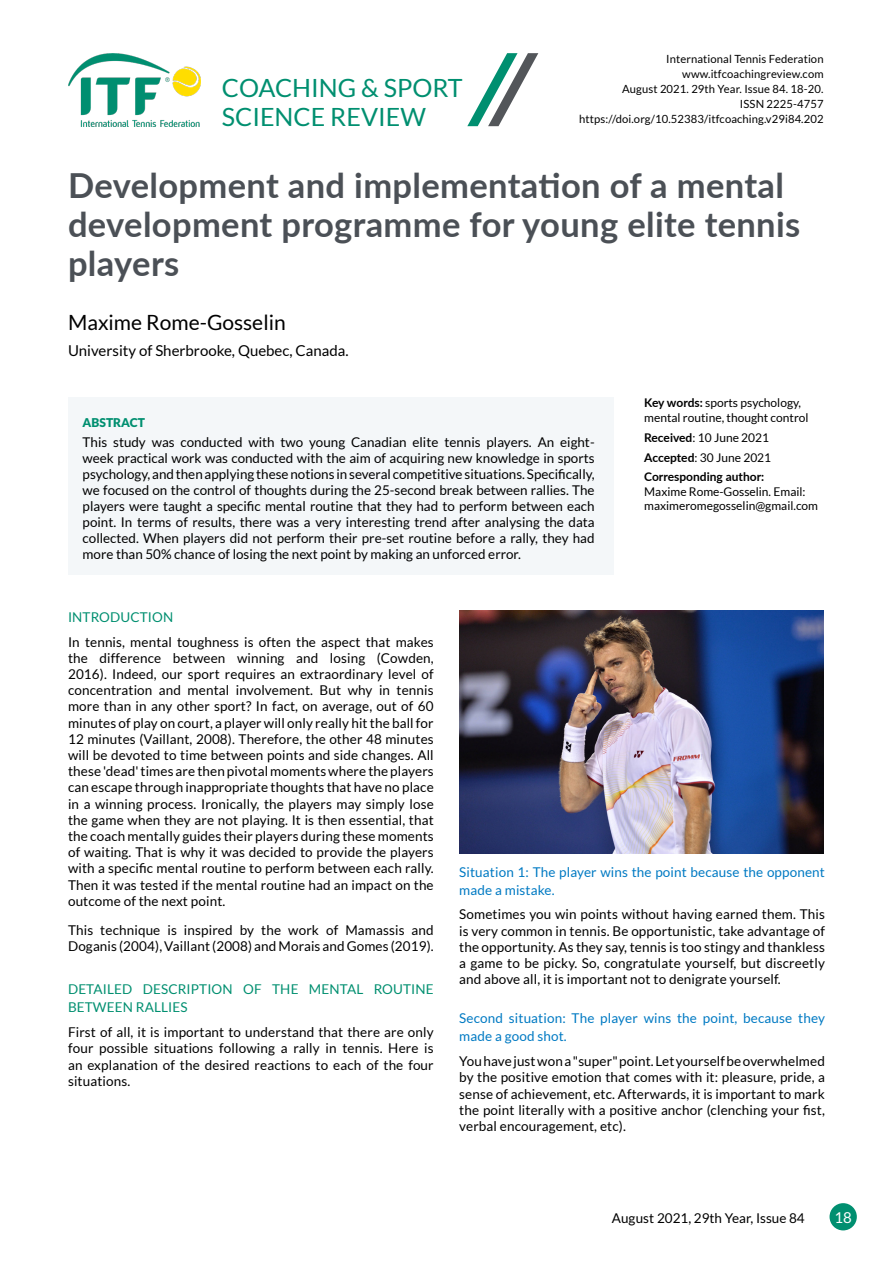
<style>
.page{position:relative;width:893px;height:1263px;background:#fff}
.page>*{position:absolute;margin:0;border:0;box-sizing:border-box;transform-origin:0 0}
.t1{font:700 34.5px/39px "Lato";letter-spacing:.01em;color:#4b5056}
.t2{font:25.05px/29px "Lato";color:#008f70}
.t3{font:21px "Lato";color:#000}
.t4{font:15px "Lato";color:#000}
.t5{font:15px "Lato";color:#fff}
.t6{font:13.5px/16.2px "Lato";letter-spacing:.01em;color:#000;text-align:justify}
.t7{font:13.5px/18px "Lato";letter-spacing:.01em;color:#007ac3}
.t8{font:13.5px/18px "Lato";letter-spacing:.01em;color:#008f70}
.t9{font:13.35px/16px "Lato";color:#000;text-align:justify}
.t10{font:900 12.15px "Lato";color:#008f70}
.t11{font:12px/14.4px "Lato";color:#000}
.t12{font:700 12px/20px "Lato";color:#000}
.t13{font:11.25px/15px "Lato";letter-spacing:.01em;color:#000;text-align:right}
.s1{font-weight:700}
.s2{font-weight:400}
</style>
<div class="page">
<div style="left:829px;top:1203px;width:28px;height:27px;background:#008f70;border-radius:50%"></div>
<img style="left:68px;top:53px;width:133px;height:73px">
<svg style="left:467px;top:53px;width:71px;height:73px"></svg>
<div style="left:68px;top:397px;width:546px;height:178px;background:#f4f7f9"></div>
<img style="left:459px;top:611px;width:365px;height:242px">
<h2 class="t2" style="left:222px;top:73px;width:242px">COACHING &amp; SPORT<br>SCIENCE REVIEW</h2>
<p class="t13" style="left:579px;top:51px;width:246px">International Tennis Federation www.itfcoachingreview.com<br>August 2021. 29th Year. Issue 84. 18-20.<br>ISSN 2225-4757 https://doi.org/10.52383/itfcoaching.v29i84.202</p>
<h1 class="t1" style="left:68px;top:164px;width:734px">Development and implementation of a mental development programme for young elite tennis players</h1>
<h3 class="t3" style="left:68px;top:310px;width:219px">Maxime Rome-Gosselin</h3>
<p class="t4" style="left:68px;top:342px;width:282px">University of Sherbrooke, Quebec, Canada.</p>
<p class="t11" style="left:644px;top:396px;width:166px"><span class="s1">Key words:</span> sports psychology, mental routine, thought control</p>
<p class="t12" style="left:644px;top:427px;width:128px">Received<span class="s2">: 10 June 2021<br></span>Accepted<span class="s2">: 30 June 2021<br></span>Corresponding author:</p>
<p class="t11" style="left:644px;top:484px;width:175px">Maxime Rome-Gosselin. Email: maximeromegosselin@gmail.com</p>
<p class="t10" style="left:83px;top:415px;width:64px">ABSTRACT</p>
<p class="t9" style="left:83px;top:434px;width:514px">This study was conducted with two young Canadian elite tennis players. An eight&shy;week practical work was conducted with the aim of acquiring new knowledge in sports psychology, and then applying these notions in several competitive situations. Specifically, we focused on the control of thoughts during the 25-second break between rallies. The players were taught a specific mental routine that they had to perform between each point. In terms of results, there was a very interesting trend after analysing the data collected. When players did not perform their pre-set routine before a rally, they had more than 50% chance of losing the next point by making an unforced error.</p>
<p class="t8" style="left:68px;top:608px;width:107px">INTRODUCTION</p>
<p class="t6" style="left:68px;top:633px;width:367px">In tennis, mental toughness is often the aspect that makes the difference between winning and losing (Cowden, 2016). Indeed, our sport requires an extraordinary level of concentration and mental involvement. But why in tennis more than in any other sport? In fact, on average, out of 60 minutes of play on court, a player will only really hit the ball for 12 minutes (Vaillant, 2008). Therefore, the other 48 minutes will be devoted to time between points and side changes. All these 'dead' times are then pivotal moments where the players can escape through inappropriate thoughts that have no place in a winning process. Ironically, the players may simply lose the game when they are not playing. It is then essential, that the coach mentally guides their players during these moments of waiting. That is why it was decided to provide the players with a specific mental routine to perform between each rally.<br>Then it was tested if the mental routine had an impact on the outcome of the next point.</p>
<p class="t6" style="left:68px;top:922px;width:367px">This technique is inspired by the work of Mamassis and<br>Doganis (2004), Vaillant (2008) and Morais and Gomes (2019).</p>
<p class="t8" style="left:68px;top:980px;width:367px">DETAILED DESCRIPTION OF THE MENTAL ROUTINE<br>BETWEEN RALLIES</p>
<p class="t6" style="left:68px;top:1024px;width:367px">First of all, it is important to understand that there are only four possible situations following a rally in tennis. Here is an explanation of the desired reactions to each of the four situations.</p>
<p class="t7" style="left:459px;top:863px;width:367px">Situation 1: The player wins the point because the opponent made a mistake.</p>
<p class="t6" style="left:459px;top:906px;width:367px">Sometimes you win points without having earned them. This is very common in tennis. Be opportunistic, take advantage of the opportunity. As they say, tennis is too stingy and thankless a game to be picky. So, congratulate yourself, but discreetly and above all, it is important not to denigrate yourself.</p>
<p class="t7" style="left:459px;top:1009px;width:367px">Second situation: The player wins the point, because they made a good shot.</p>
<p class="t6" style="left:459px;top:1053px;width:367px">You have just won a "super" point. Let yourself be overwhelmed by the positive emotion that comes with it: pleasure, pride, a sense of achievement, etc. Afterwards, it is important to mark the point literally with a positive anchor (clenching your fist, verbal encouragement, etc).</p>
<p class="t6" style="left:612px;top:1209px;width:195px">August 2021, 29th Year, Issue 84</p>
<p class="t5" style="left:834px;top:1209px;width:19px">18</p>
</div>
